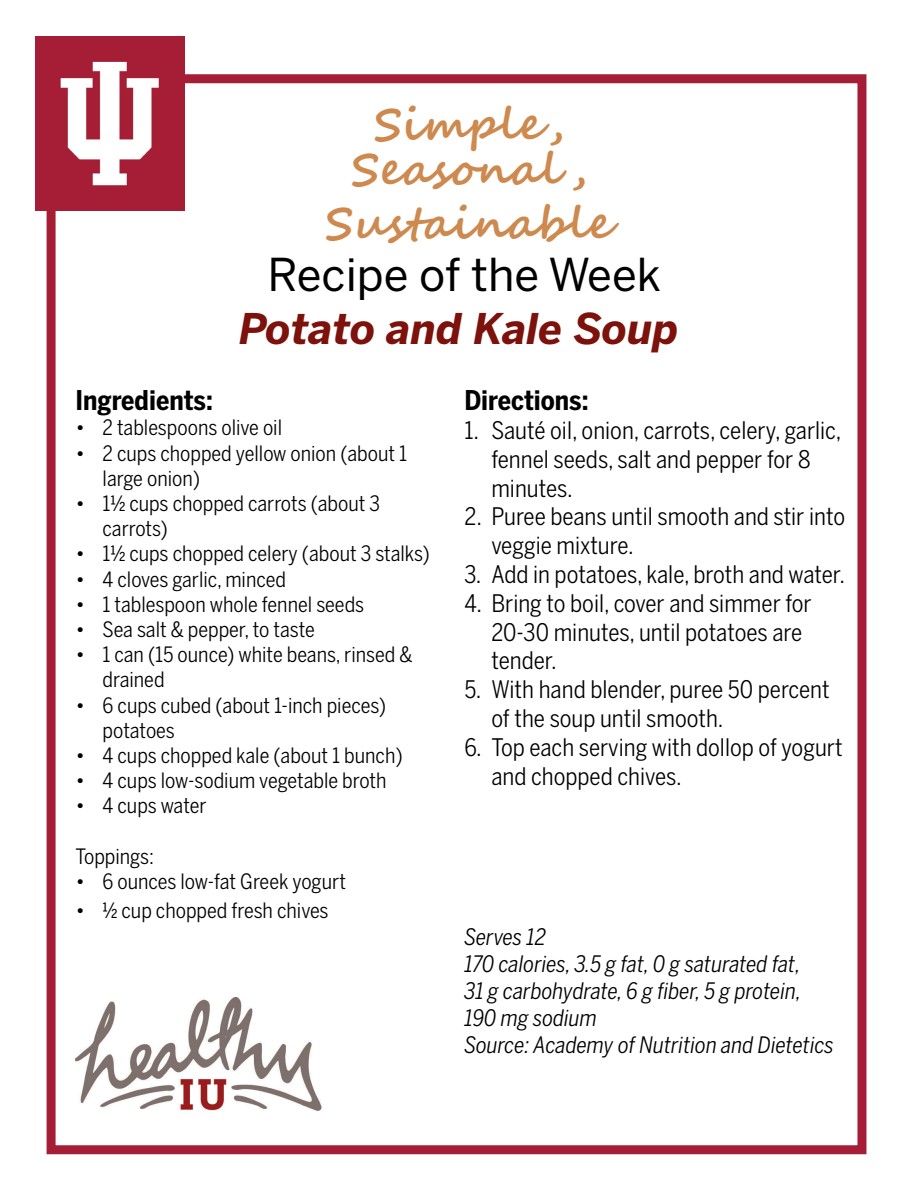
<style>
.page{position:relative;width:918px;height:1188px;background:#fff}
.page>*{position:absolute;margin:0;border:0;box-sizing:border-box;transform-origin:0 0}
.t1{font:700 45px/45px "Segoe Script";color:#cd894e;text-align:center}
.t2{font:45px "Benton Sans";color:#000}
.t3{font:italic 700 42px "Benton Sans";color:#7d110b}
.t4{font:700 27px "Benton Sans Cond";color:#000}
.t5{font:24px/28.8px "Benton Sans Cond";color:#000}
.t6{font:italic 22.5px/27px "Benton Sans Cond";color:#000}
.t7{font:21px/25.2px "Benton Sans Cond";color:#000}
</style>
<div class="page">
<div style="left:47px;top:74px;width:819px;height:1080px;border:9px solid #a51e36"></div>
<img style="left:76px;top:997px;width:246px;height:113px">
<img style="left:36px;top:36px;width:149px;height:175px">
<h1 class="t1" style="left:352px;top:102px;width:236px">Simple ,<br>Seasonal ,</h1>
<h1 class="t1" style="left:326px;top:201px;width:287px">Sustainable</h1>
<h1 class="t2" style="left:268px;top:248px;width:395px">Recipe of the Week</h1>
<h2 class="t3" style="left:239px;top:302px;width:441px">Potato and Kale Soup</h2>
<p class="t4" style="left:76px;top:384px;width:139px">Ingredients:</p>
<p class="t7" style="left:76px;top:415px;width:208px">• 2 tablespoons olive oil</p>
<p class="t7" style="left:103px;top:440px;width:306px;text-indent:-27px">• 2 cups chopped yellow onion (about 1 large onion)</p>
<p class="t7" style="left:103px;top:491px;width:279px;text-indent:-27px">• 1½ cups chopped carrots (about 3 carrots)</p>
<p class="t7" style="left:76px;top:541px;width:356px">• 1½ cups chopped celery (about 3 stalks)</p>
<p class="t7" style="left:76px;top:566px;width:212px">• 4 cloves garlic, minced</p>
<p class="t7" style="left:76px;top:592px;width:290px">• 1 tablespoon whole fennel seeds</p>
<p class="t7" style="left:76px;top:617px;width:241px">• Sea salt &amp; pepper, to taste</p>
<p class="t7" style="left:103px;top:642px;width:311px;text-indent:-27px">• 1 can (15 ounce) white beans, rinsed &amp; drained</p>
<p class="t7" style="left:103px;top:692px;width:285px;text-indent:-27px">• 6 cups cubed (about 1-inch pieces) potatoes</p>
<p class="t7" style="left:76px;top:743px;width:329px">• 4 cups chopped kale (about 1 bunch)</p>
<p class="t7" style="left:76px;top:768px;width:313px">• 4 cups low-sodium vegetable broth</p>
<p class="t7" style="left:76px;top:793px;width:133px">• 4 cups water</p>
<p class="t7" style="left:76px;top:844px;width:80px">Toppings:</p>
<p class="t7" style="left:76px;top:869px;width:272px">• 6 ounces low-fat Greek yogurt</p>
<p class="t7" style="left:76px;top:898px;width:255px">• ½ cup chopped fresh chives</p>
<p class="t4" style="left:464px;top:384px;width:126px">Directions:</p>
<p class="t5" style="left:491px;top:416px;width:352px;text-indent:-27px">1. Sauté oil, onion, carrots, celery, garlic, fennel seeds, salt and pepper for 8 minutes.</p>
<p class="t5" style="left:491px;top:502px;width:355px;text-indent:-27px">2. Puree beans until smooth and stir into veggie mixture.</p>
<p class="t5" style="left:464px;top:560px;width:382px">3. Add in potatoes, kale, broth and water.</p>
<p class="t5" style="left:491px;top:589px;width:322px;text-indent:-27px">4. Bring to boil, cover and simmer for<br>20-30 minutes, until potatoes are tender.</p>
<p class="t5" style="left:491px;top:675px;width:340px;text-indent:-27px">5. With hand blender, puree 50 percent of the soup until smooth.</p>
<p class="t5" style="left:491px;top:733px;width:353px;text-indent:-27px">6. Top each serving with dollop of yogurt and chopped chives.</p>
<p class="t6" style="left:464px;top:923px;width:371px">Serves 12<br>170 calories, 3.5 g fat, 0 g saturated fat,<br>31 g carbohydrate, 6 g fiber, 5 g protein,<br>190 mg sodium<br>Source: Academy of Nutrition and Dietetics</p>
</div>
